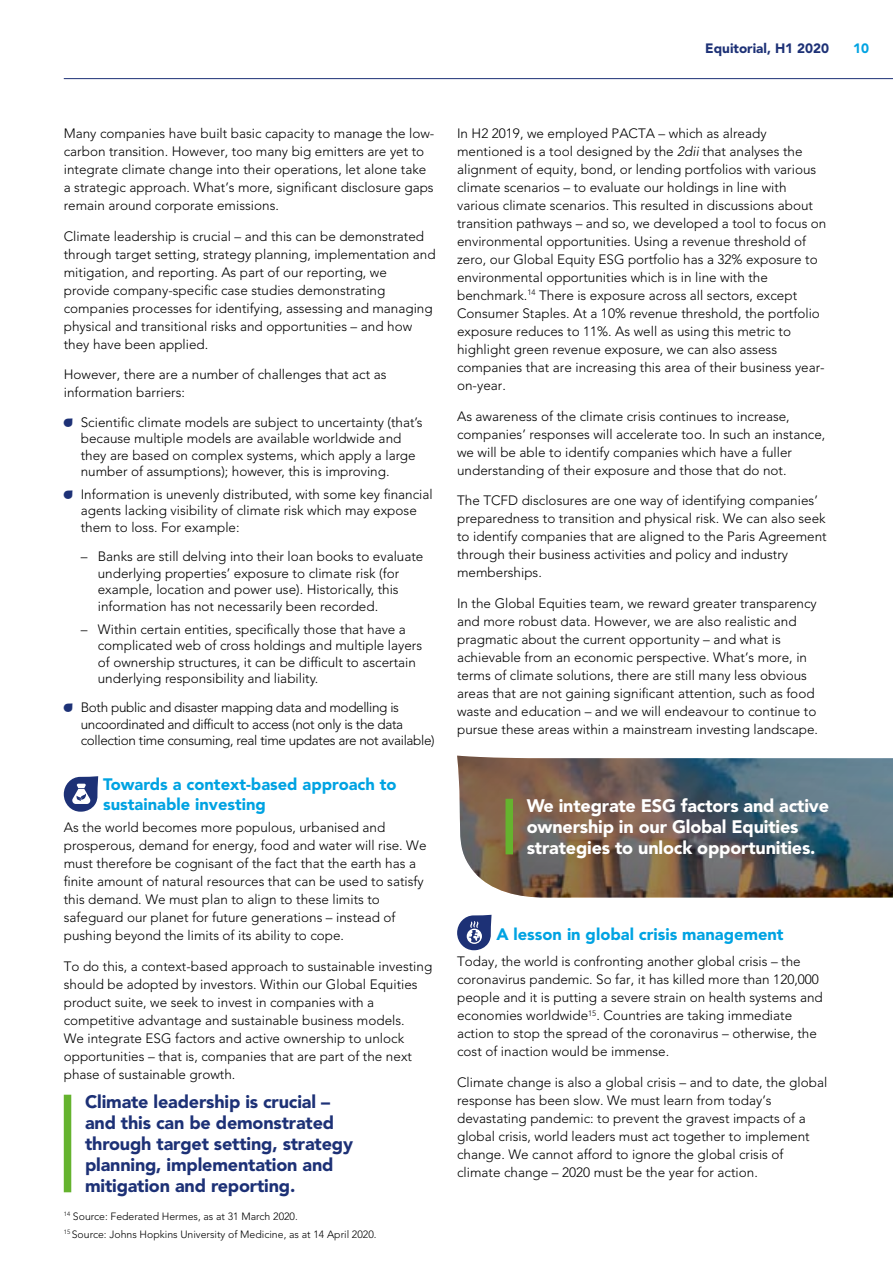
<style>
.page{position:relative;width:893px;height:1263px;background:#fff}
.page>*{position:absolute;margin:0;border:0;box-sizing:border-box;transform-origin:0 0}
.t1{font:900 18px/21px "Avenir LT Std";letter-spacing:-.01em;color:#1d3176}
.t2{font:900 18px/21px "Avenir LT Std";letter-spacing:-.01em;color:#fff}
.t3{font:900 16.5px/19.5px "Avenir LT Std";color:#00a3e2}
.t4{font:300 13.5px/18px "Avenir LT Std";color:#000}
.t5{font:300 13.5px/16.5px "Avenir LT Std";letter-spacing:-.025em;color:#000}
.t6{font:900 13.5px "Avenir LT Std";color:#1d3176}
.t7{font:900 13.5px "Avenir LT Std";color:#00a3e2}
.t8{font:300 10.5px/17.7px "Avenir LT Std";color:#000}
.s1{font-family:"Droplets";font-weight:400;font-size:15px;color:#1d3176}
.s2{font-style:italic}
</style>
<div class="page">
<hr style="left:64px;top:78px;width:829px;height:1px;background:#1d3176">
<svg style="left:64px;top:776px;width:35px;height:36px"></svg>
<img style="left:457px;top:756px;width:436px;height:141px">
<div style="left:64px;top:1095px;width:7px;height:97px;background:#65b32e"></div>
<svg style="left:457px;top:915px;width:35px;height:35px"></svg>
<div style="left:505px;top:799px;width:8px;height:55px;background:#65b32e"></div>
<p class="t6" style="left:705px;top:40px;width:125px">Equitorial, H1 2020</p>
<p class="t7" style="left:853px;top:40px;width:17px">10</p>
<p class="t4" style="left:64px;top:124px;width:372px">Many companies have built basic capacity to manage the low&shy;carbon transition. However, too many big emitters are yet to integrate climate change into their operations, let alone take a strategic approach. What’s more, significant disclosure gaps remain around corporate emissions.</p>
<p class="t4" style="left:64px;top:227px;width:373px">Climate leadership is crucial – and this can be demonstrated through target setting, strategy planning, implementation and mitigation, and reporting. As part of our reporting, we provide company-specific case studies demonstrating companies processes for identifying, assessing and managing physical and transitional risks and opportunities – and how they have been applied.</p>
<p class="t4" style="left:64px;top:366px;width:324px">However, there are a number of challenges that act as information barriers:</p>
<p class="t4" style="left:81px;top:414px;width:343px;line-height:16.5px;text-indent:-17px"><span class="s1">A</span> Scientific climate models are subject to uncertainty (that’s because multiple models are available worldwide and they are based on complex systems, which apply a large number of assumptions); however, this is improving.</p>
<p class="t4" style="left:81px;top:486px;width:353px;line-height:16.5px;text-indent:-17px"><span class="s1">A</span> Information is unevenly distributed, with some key financial agents lacking visibility of climate risk which may expose them to loss. For example:</p>
<p class="t4" style="left:98px;top:548px;width:327px;line-height:16.5px;text-indent:-17px">– Banks are still delving into their loan books to evaluate underlying properties’ exposure to climate risk (for example, location and power use). Historically, this information has not necessarily been recorded.</p>
<p class="t4" style="left:98px;top:621px;width:326px;line-height:16.5px;text-indent:-17px">– Within certain entities, specifically those that have a complicated web of cross holdings and multiple layers of ownership structures, it can be difficult to ascertain underlying responsibility and liability.</p>
<p class="t5" style="left:81px;top:699px;width:355px;text-indent:-17px"><span class="s1">A</span> Both public and disaster mapping data and modelling is uncoordinated and difficult to access (not only is the data collection time consuming, real time updates are not available)</p>
<p class="t3" style="left:103px;top:775px;width:295px">Towards a context-based approach to sustainable investing</p>
<p class="t4" style="left:64px;top:818px;width:364px">As the world becomes more populous, urbanised and prosperous, demand for energy, food and water will rise. We must therefore be cognisant of the fact that the earth has a finite amount of natural resources that can be used to satisfy this demand. We must plan to align to these limits to safeguard our planet for future generations – instead of pushing beyond the limits of its ability to cope.</p>
<p class="t4" style="left:64px;top:957px;width:370px">To do this, a context-based approach to sustainable investing should be adopted by investors. Within our Global Equities product suite, we seek to invest in companies with a competitive advantage and sustainable business models.<br>We integrate ESG factors and active ownership to unlock opportunities – that is, companies that are part of the next phase of sustainable growth.</p>
<h1 class="t1" style="left:85px;top:1091px;width:270px">Climate leadership is crucial – and this can be demonstrated through target setting, strategy planning, implementation and mitigation and reporting.</h1>
<p class="t8" style="left:64px;top:1207px;width:314px"><sup>14</sup> Source: Federated Hermes, as at 31 March 2020.<br><sup>15</sup> Source: Johns Hopkins University of Medicine, as at 14 April 2020.</p>
<p class="t4" style="left:457px;top:124px;width:371px">In H2 2019, we employed PACTA – which as already mentioned is a tool designed by the <span class="s2">2dii</span> that analyses the alignment of equity, bond, or lending portfolios with various climate scenarios – to evaluate our holdings in line with various climate scenarios. This resulted in discussions about transition pathways – and so, we developed a tool to focus on environmental opportunities. Using a revenue threshold of zero, our Global Equity ESG portfolio has a 32% exposure to environmental opportunities which is in line with the benchmark.<sup>14</sup> There is exposure across all sectors, except Consumer Staples. At a 10% revenue threshold, the portfolio exposure reduces to 11%. As well as using this metric to highlight green revenue exposure, we can also assess companies that are increasing this area of their business year&shy;on-year.</p>
<p class="t4" style="left:457px;top:407px;width:370px">As awareness of the climate crisis continues to increase, companies’ responses will accelerate too. In such an instance, we will be able to identify companies which have a fuller understanding of their exposure and those that do not.</p>
<p class="t4" style="left:457px;top:492px;width:371px">The TCFD disclosures are one way of identifying companies’ preparedness to transition and physical risk. We can also seek to identify companies that are aligned to the Paris Agreement through their business activities and policy and industry memberships.</p>
<p class="t4" style="left:457px;top:594px;width:362px">In the Global Equities team, we reward greater transparency and more robust data. However, we are also realistic and pragmatic about the current opportunity – and what is achievable from an economic perspective. What’s more, in terms of climate solutions, there are still many less obvious areas that are not gaining significant attention, such as food waste and education – and we will endeavour to continue to pursue these areas within a mainstream investing landscape.</p>
<h1 class="t2" style="left:527px;top:795px;width:304px">We integrate ESG factors and active ownership in our Global Equities strategies to unlock opportunities.</h1>
<p class="t3" style="left:496px;top:924px;width:289px">A lesson in global crisis management</p>
<p class="t4" style="left:457px;top:952px;width:367px">Today, the world is confronting another global crisis – the coronavirus pandemic. So far, it has killed more than 120,000 people and it is putting a severe strain on health systems and economies worldwide<sup>15</sup>. Countries are taking immediate action to stop the spread of the coronavirus – otherwise, the cost of inaction would be immense.</p>
<p class="t4" style="left:457px;top:1073px;width:372px">Climate change is also a global crisis – and to date, the global response has been slow. We must learn from today’s devastating pandemic: to prevent the gravest impacts of a global crisis, world leaders must act together to implement change. We cannot afford to ignore the global crisis of climate change – 2020 must be the year for action.</p>
</div>
